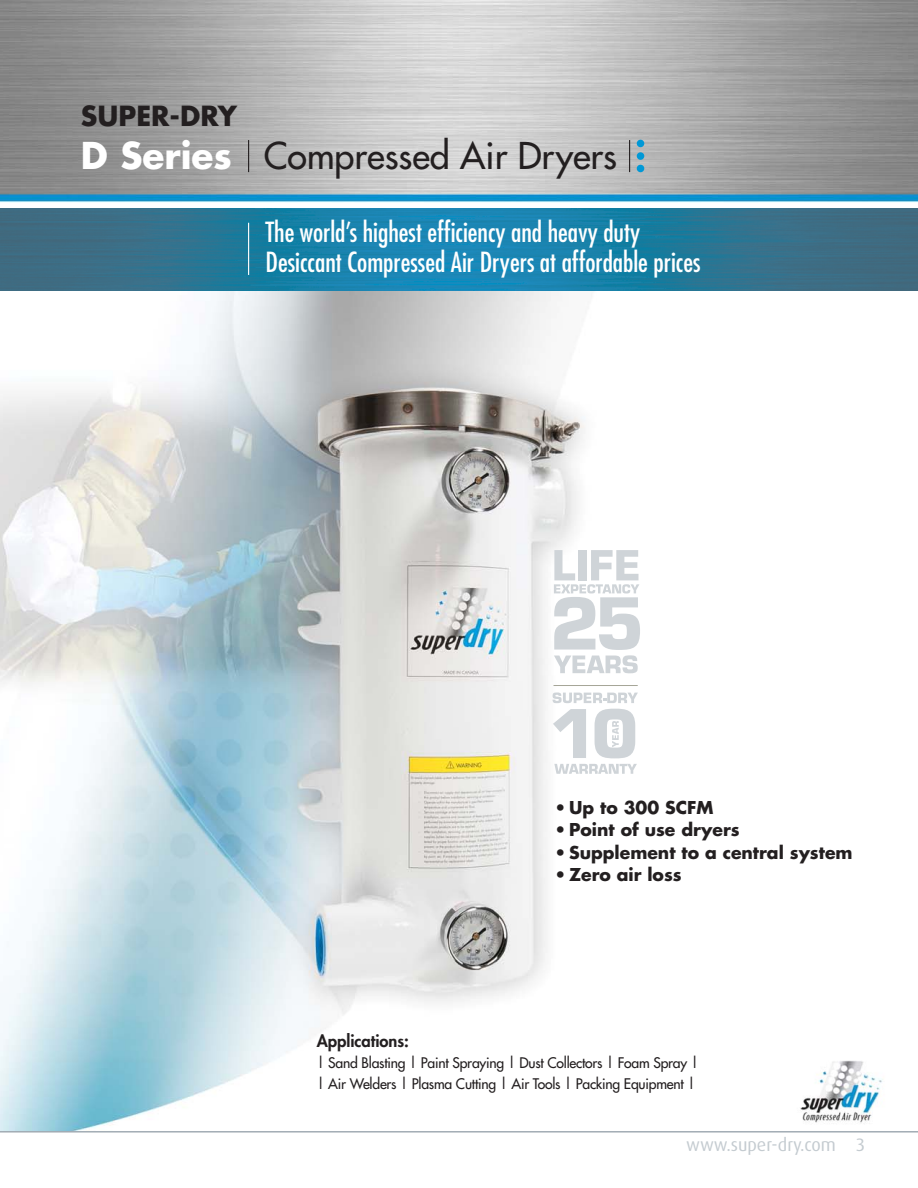
<style>
.page{position:relative;width:918px;height:1188px;background:#fff}
.page>*{position:absolute;margin:0;border:0;box-sizing:border-box;transform-origin:0 0}
.t1{font:36px "Futura";color:#231f20}
.t2{font:condensed 27px/30px "Futura";color:#fff}
.t3{font:700 27px "Futura";color:#231f20}
.t4{font:18px "Dax";color:#c4cbd0}
.t5{font:700 17.25px "Futura";color:#231f20}
.t6{font:800 16.5px "Futura";color:#231f20}
.t7{font:14.25px/21.5px "Futura";letter-spacing:-.015em;color:#231f20}
.s1{font-weight:700;color:#fff}
</style>
<div class="page">
<img style="left:0;top:290px;width:918px;height:841px">
<img style="left:0;top:208px;width:918px;height:82px">
<img style="left:0;top:0;width:918px;height:202px">
<hr style="left:0;top:1131px;width:918px;height:2px;background:#a2acb4">
<svg style="left:554px;top:550px;width:86px;height:123px"></svg>
<svg style="left:553px;top:693px;width:85px;height:10px"></svg>
<svg style="left:554px;top:764px;width:83px;height:10px"></svg>
<svg style="left:553px;top:709px;width:33px;height:49px"></svg>
<svg style="left:595px;top:709px;width:40px;height:49px"></svg>
<hr style="left:554px;top:685px;width:84px;height:1px;background:#a6a698">
<hr style="left:248px;top:140px;width:1px;height:32px;background:#231f20">
<hr style="left:248px;top:223px;width:1px;height:52px;background:#fff">
<hr style="left:629px;top:140px;width:1px;height:32px;background:#231f20">
<div style="left:774px;top:1028px;width:122px;height:99px;background:#fff"></div>
<img style="left:800px;top:1060px;width:83px;height:63px">
<div style="left:637px;top:165px;width:7px;height:7px;background:#0098d6;border-radius:50%"></div>
<div style="left:637px;top:152px;width:7px;height:8px;background:#0098d6;border-radius:50%"></div>
<div style="left:637px;top:140px;width:7px;height:7px;background:#0098d6;border-radius:50%"></div>
<h2 class="t3" style="left:81px;top:103px;width:157px">SUPER-DRY</h2>
<h1 class="t1" style="left:81px;top:137px;width:538px"><span class="s1">D Series</span> Compressed Air Dryers</h1>
<h2 class="t2" style="left:266px;top:219px;width:437px">The world’s highest efficiency and heavy duty<br>Desiccant Compressed Air Dryers at affordable prices</h2>
<p class="t5" style="left:555px;top:799px;width:160px">• Up to 300 SCFM</p>
<p class="t5" style="left:555px;top:822px;width:187px">• Point of use dryers</p>
<p class="t5" style="left:555px;top:844px;width:299px">• Supplement to a central system</p>
<p class="t5" style="left:555px;top:867px;width:129px">• Zero air loss</p>
<p class="t6" style="left:317px;top:1033px;width:94px">Applications:</p>
<p class="t7" style="left:317px;top:1053px;width:384px">| Sand Blasting | Paint Spraying | Dust Collectors | Foam Spray | | Air Welders | Plasma Cutting | Air Tools | Packing Equipment |</p>
<p class="t4" style="left:686px;top:1137px;width:181px">www.super-dry.com 3</p>
</div>
